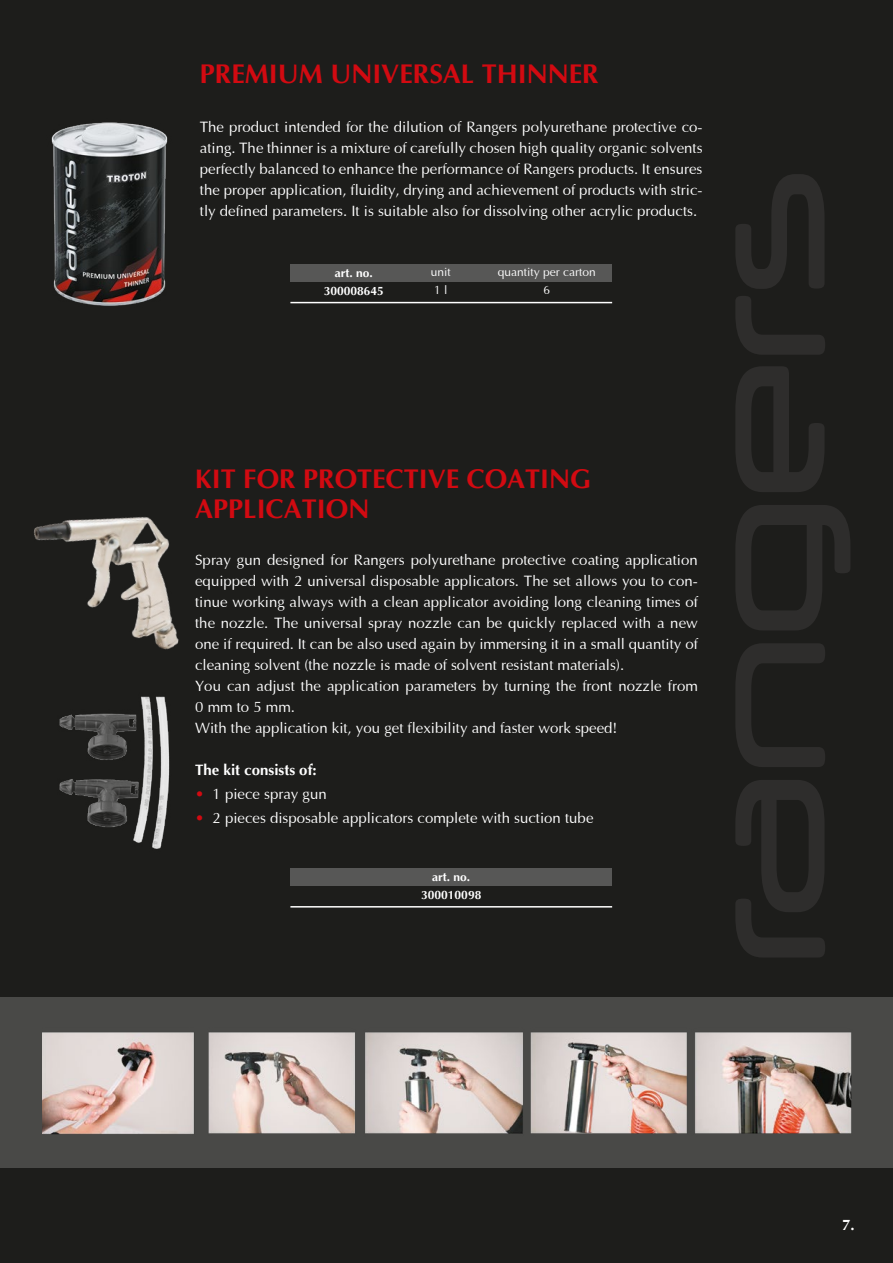
<style>
.page{position:relative;width:893px;height:1263px;background:#1d1d1b}
.page>*{position:absolute;margin:0;border:0;box-sizing:border-box;transform-origin:0 0}
.t1{font:700 27px/30px "Ottawa";color:#d20a11}
.t2{font:15px/21px "Ottawa";color:#fff;text-align:justify}
.t3{font:700 15px "Ottawa";color:#fff}
.t4{font:700 12px/18px "Ottawa";color:#fff;text-align:center}
.t5{font:12px/18px "Ottawa";color:#fff}
.s1{color:#d20a11}
</style>
<div class="page">
<svg style="left:736px;top:780px;width:89px;height:177px"></svg>
<svg style="left:736px;top:643px;width:89px;height:124px"></svg>
<svg style="left:736px;top:505px;width:114px;height:125px"></svg>
<svg style="left:736px;top:366px;width:88px;height:126px"></svg>
<svg style="left:736px;top:296px;width:89px;height:59px"></svg>
<svg style="left:736px;top:174px;width:88px;height:115px"></svg>
<hr style="left:290px;top:302px;width:322px;height:1px;background:#fff">
<div style="left:290px;top:264px;width:322px;height:17px;background:#575756"></div>
<hr style="left:290px;top:906px;width:322px;height:1px;background:#fff">
<div style="left:290px;top:868px;width:322px;height:17px;background:#575756"></div>
<img style="left:51px;top:122px;width:117px;height:184px">
<img style="left:34px;top:517px;width:145px;height:133px">
<div style="left:0;top:997px;width:893px;height:170px;background:#494947"></div>
<img style="left:43px;top:1032px;width:809px;height:103px">
<img style="left:59px;top:696px;width:111px;height:153px">
<h1 class="t1" style="left:200px;top:59px;width:400px">PREMIUM UNIVERSAL THINNER</h1>
<p class="t2" style="left:200px;top:117px;width:504px">The product intended for the dilution of Rangers polyurethane protective co&shy;ating. The thinner is a mixture of carefully chosen high quality organic solvents perfectly balanced to enhance the performance of Rangers products. It ensures the proper application, fluidity, drying and achievement of products with stric&shy;tly defined parameters. It is suitable also for dissolving other acrylic products.</p>
<p class="t4" style="left:324px;top:264px;width:62px">art. no.<br>300008645</p>
<p class="t5" style="left:431px;top:263px;width:22px">unit<br>1 l</p>
<p class="t5" style="left:498px;top:263px;width:100px;text-align:center">quantity per carton<br>6</p>
<h1 class="t1" style="left:195px;top:464px;width:398px">KIT FOR PROTECTIVE COATING<br>APPLICATION</h1>
<p class="t2" style="left:195px;top:549px;width:504px;text-align:left">Spray gun designed for Rangers polyurethane protective coating application equipped with 2 universal disposable applicators. The set allows you to con&shy;tinue working always with a clean applicator avoiding long cleaning times of the nozzle. The universal spray nozzle can be quickly replaced with a new one if required. It can be also used again by immersing it in a small quantity of cleaning solvent (the nozzle is made of solvent resistant materials).<br>You can adjust the application parameters by turning the front nozzle from 0 mm to 5 mm.<br>With the application kit, you get flexibility and faster work speed!</p>
<p class="t3" style="left:195px;top:761px;width:123px">The kit consists of:</p>
<p class="t2" style="left:195px;top:783px;width:133px"><span class="s1">•</span> 1 piece spray gun</p>
<p class="t2" style="left:195px;top:807px;width:400px"><span class="s1">•</span> 2 pieces disposable applicators complete with suction tube</p>
<p class="t4" style="left:421px;top:868px;width:62px">art. no.<br>300010098</p>
<p class="t3" style="left:842px;top:1216px;width:14px">7.</p>
</div>
